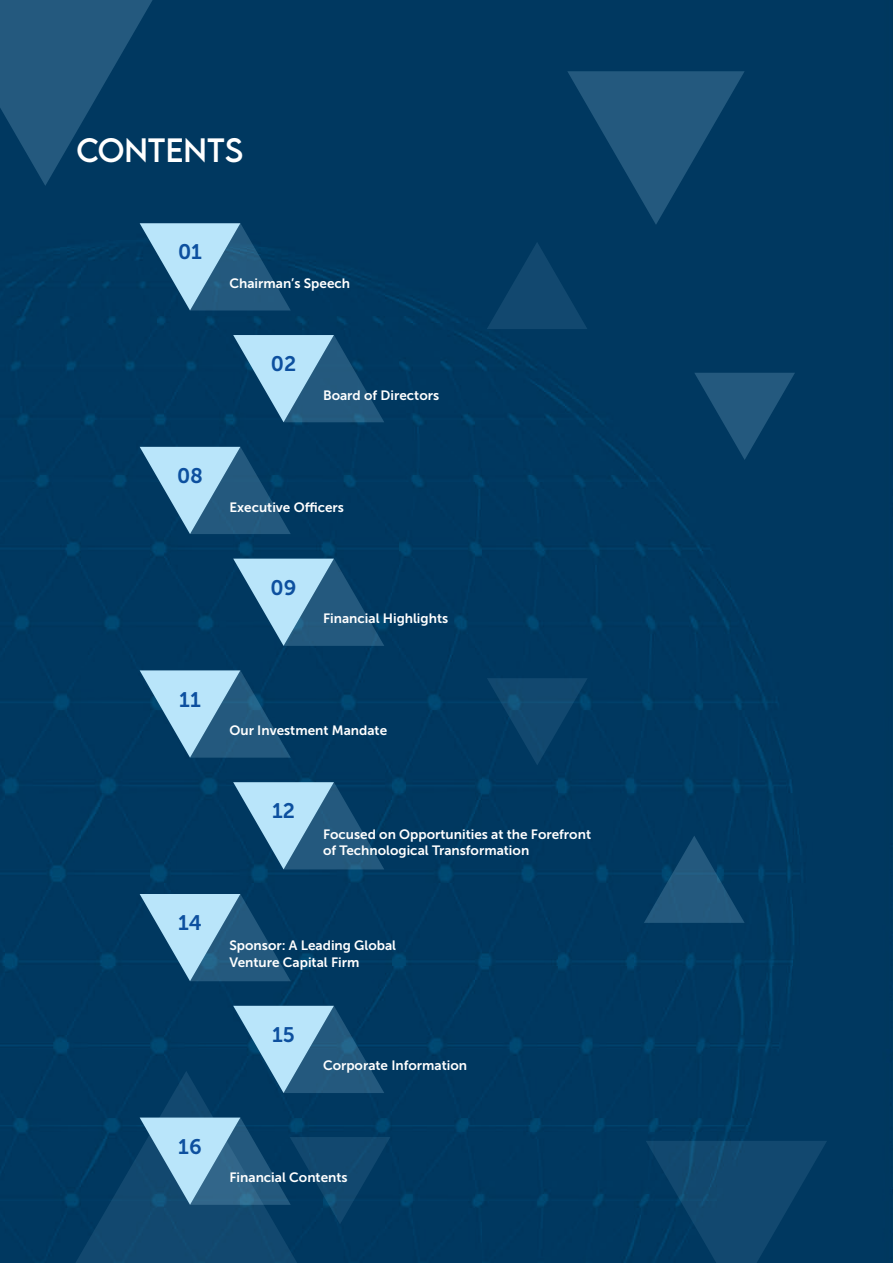
<style>
.page{position:relative;width:893px;height:1263px;background:#003860}
.page>*{position:absolute;margin:0;border:0;box-sizing:border-box;transform-origin:0 0}
.t1{font:30px "LEMONMILK";color:#fff}
.t2{font:21px "Museo Sans 700";color:#0d509f}
.t3{font:13.5px/16.5px "Museo Sans 700";color:#fff}
</style>
<div class="page">
<svg style="left:487px;top:242px;width:100px;height:87px;background:#094067"></svg>
<svg style="left:644px;top:836px;width:101px;height:87px;background:#11496f"></svg>
<svg style="left:567px;top:71px;width:178px;height:154px;background:#11486e"></svg>
<svg style="left:0;top:0;width:186px;height:186px;background:#11476e"></svg>
<svg style="left:487px;top:678px;width:101px;height:87px;background:#084067"></svg>
<svg style="left:694px;top:373px;width:101px;height:87px;background:#11486e"></svg>
<svg style="left:25px;top:1071px;width:322px;height:192px;background:#053c64"></svg>
<svg style="left:646px;top:1141px;width:181px;height:122px;background:#0b4269"></svg>
<svg style="left:140px;top:223px;width:151px;height:87px;background:#497d9d"></svg>
<svg style="left:233px;top:335px;width:151px;height:87px;background:#497d9d"></svg>
<svg style="left:140px;top:447px;width:151px;height:87px;background:#497c9d"></svg>
<svg style="left:233px;top:559px;width:151px;height:87px;background:#497c9d"></svg>
<svg style="left:140px;top:670px;width:151px;height:88px;background:#497c9d"></svg>
<svg style="left:140px;top:894px;width:151px;height:87px;background:#497d9d"></svg>
<svg style="left:140px;top:1117px;width:250px;height:107px;background:#2b6084"></svg>
<svg style="left:233px;top:782px;width:151px;height:87px;background:#497c9d"></svg>
<svg style="left:233px;top:1006px;width:151px;height:87px;background:#497d9d"></svg>
<p class="t1" style="left:77px;top:130px;width:168px">CONTENTS</p>
<p class="t2" style="left:178px;top:240px;width:25px">01</p>
<p class="t2" style="left:177px;top:464px;width:28px">08</p>
<p class="t2" style="left:179px;top:688px;width:23px">11</p>
<p class="t2" style="left:178px;top:911px;width:25px">14</p>
<p class="t2" style="left:178px;top:1135px;width:25px">16</p>
<p class="t3" style="left:229px;top:275px;width:122px">Chairman’s Speech</p>
<p class="t2" style="left:271px;top:352px;width:27px">02</p>
<p class="t3" style="left:323px;top:387px;width:118px">Board of Directors</p>
<p class="t3" style="left:229px;top:499px;width:116px">Executive Officers</p>
<p class="t2" style="left:271px;top:576px;width:27px">09</p>
<p class="t3" style="left:323px;top:610px;width:127px">Financial Highlights</p>
<p class="t3" style="left:229px;top:722px;width:159px">Our Investment Mandate</p>
<p class="t2" style="left:272px;top:799px;width:24px">12</p>
<p class="t3" style="left:323px;top:826px;width:270px">Focused on Opportunities at the Forefront of Technological Transformation</p>
<p class="t3" style="left:229px;top:937px;width:168px">Sponsor: A Leading Global</p>
<p class="t3" style="left:229px;top:954px;width:131px">Venture Capital Firm</p>
<p class="t2" style="left:272px;top:1023px;width:24px">15</p>
<p class="t3" style="left:323px;top:1057px;width:146px">Corporate Information</p>
<p class="t3" style="left:229px;top:1169px;width:120px">Financial Contents</p>
</div>
